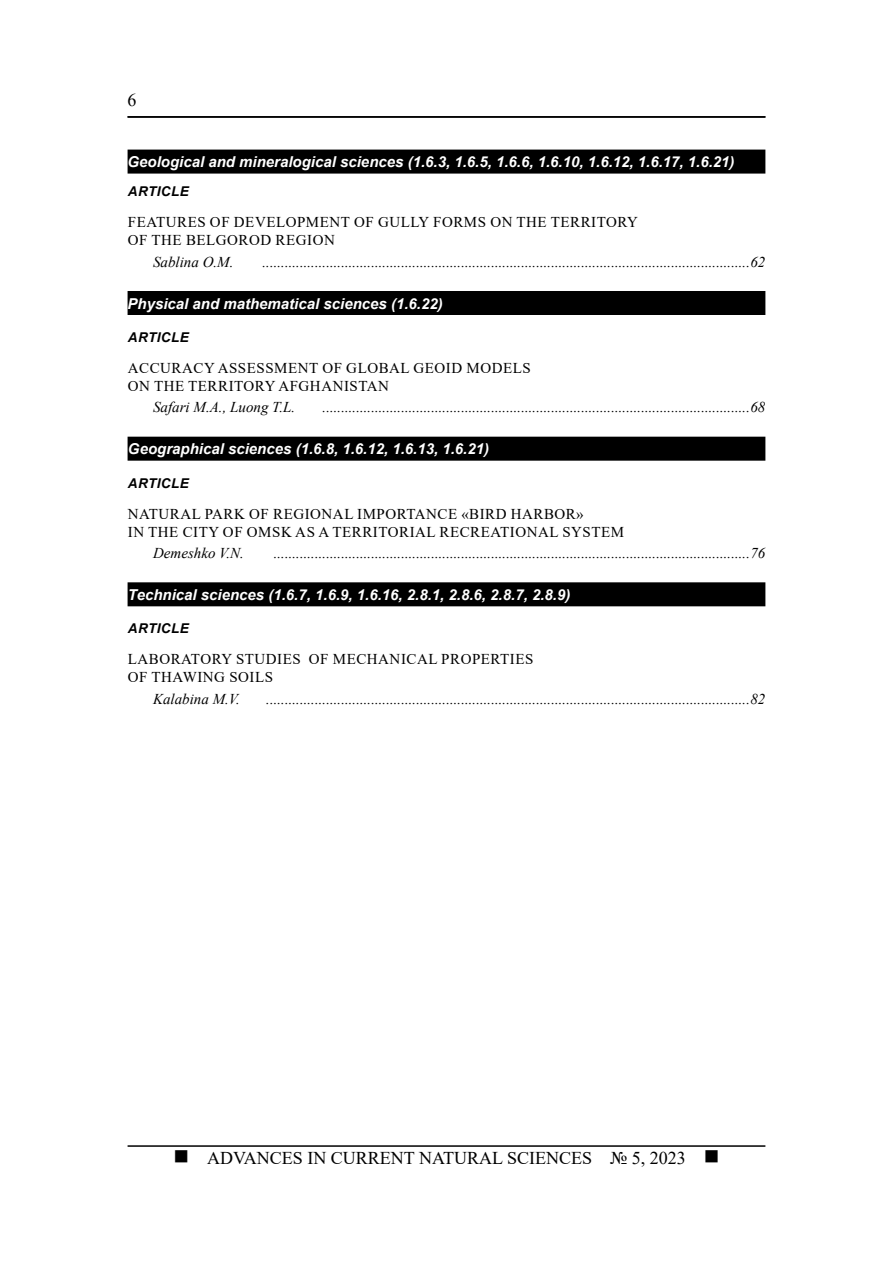
<style>
.page{position:relative;width:893px;height:1263px;background:#fff}
.page>*{position:absolute;margin:0;border:0;box-sizing:border-box;transform-origin:0 0}
.t1{font:18px "Times New Roman";color:#000}
.t2{font:italic 15px "Times New Roman";color:#000}
.t3{font:15px/18px "Times New Roman";letter-spacing:.035em;color:#000}
.t4{font:italic 700 15px "Arial";color:#fff}
.t5{font:italic 700 13.5px "Arial";letter-spacing:.035em;color:#000}
</style>
<div class="page">
<hr style="left:128px;top:116px;width:637px;height:2px;background:#000">
<hr style="left:128px;top:1145px;width:637px;height:2px;background:#000">
<div style="left:128px;top:150px;width:637px;height:24px;background:#000"></div>
<div style="left:128px;top:291px;width:637px;height:24px;background:#000"></div>
<div style="left:128px;top:437px;width:637px;height:24px;background:#000"></div>
<div style="left:128px;top:582px;width:637px;height:24px;background:#000"></div>
<p class="t1" style="left:128px;top:87px;width:10px">6</p>
<p class="t4" style="left:128px;top:152px;width:609px">Geological and mineralogical sciences (1.6.3, 1.6.5, 1.6.6, 1.6.10, 1.6.12, 1.6.17, 1.6.21)</p>
<p class="t5" style="left:128px;top:183px;width:63px">ARTICLE</p>
<p class="t3" style="left:128px;top:213px;width:512px">FEATURES OF DEVELOPMENT OF GULLY FORMS ON THE TERRITORY<br>OF THE BELGOROD REGION</p>
<p class="t2" style="left:153px;top:251px;width:82px">Sablina O.M.</p>
<p class="t2" style="left:263px;top:251px;width:504px">..................................................................................................................................62</p>
<p class="t4" style="left:128px;top:293px;width:317px">Physical and mathematical sciences (1.6.22)</p>
<p class="t5" style="left:128px;top:328px;width:63px">ARTICLE</p>
<p class="t3" style="left:128px;top:358px;width:404px">ACCURACY ASSESSMENT OF GLOBAL GEOID MODELS<br>ON THE TERRITORY AFGHANISTAN</p>
<p class="t2" style="left:153px;top:397px;width:144px">Safari M.A., Luong T.L.</p>
<p class="t2" style="left:323px;top:397px;width:444px">..................................................................................................................68</p>
<p class="t4" style="left:128px;top:439px;width:363px">Geographical sciences (1.6.8, 1.6.12, 1.6.13, 1.6.21)</p>
<p class="t5" style="left:128px;top:474px;width:63px">ARTICLE</p>
<p class="t3" style="left:128px;top:504px;width:498px">NATURAL PARK OF REGIONAL IMPORTANCE «BIRD HARBOR»<br>IN THE CITY OF OMSK AS A TERRITORIAL RECREATIONAL SYSTEM</p>
<p class="t2" style="left:153px;top:543px;width:92px">Demeshko V.N.</p>
<p class="t2" style="left:274px;top:543px;width:493px">...............................................................................................................................76</p>
<p class="t4" style="left:128px;top:585px;width:444px">Technical sciences (1.6.7, 1.6.9, 1.6.16, 2.8.1, 2.8.6, 2.8.7, 2.8.9)</p>
<p class="t5" style="left:128px;top:620px;width:63px">ARTICLE</p>
<p class="t3" style="left:128px;top:650px;width:407px">LABORATORY STUDIES OF MECHANICAL PROPERTIES<br>OF THAWING SOILS</p>
<p class="t2" style="left:153px;top:688px;width:88px">Kalabina M.V.</p>
<p class="t2" style="left:266px;top:688px;width:501px">.................................................................................................................................82</p>
<p class="t1" style="left:174px;top:1145px;width:547px">■ ADVANCES IN CURRENT NATURAL SCIENCES № 5, 2023 ■</p>
</div>
